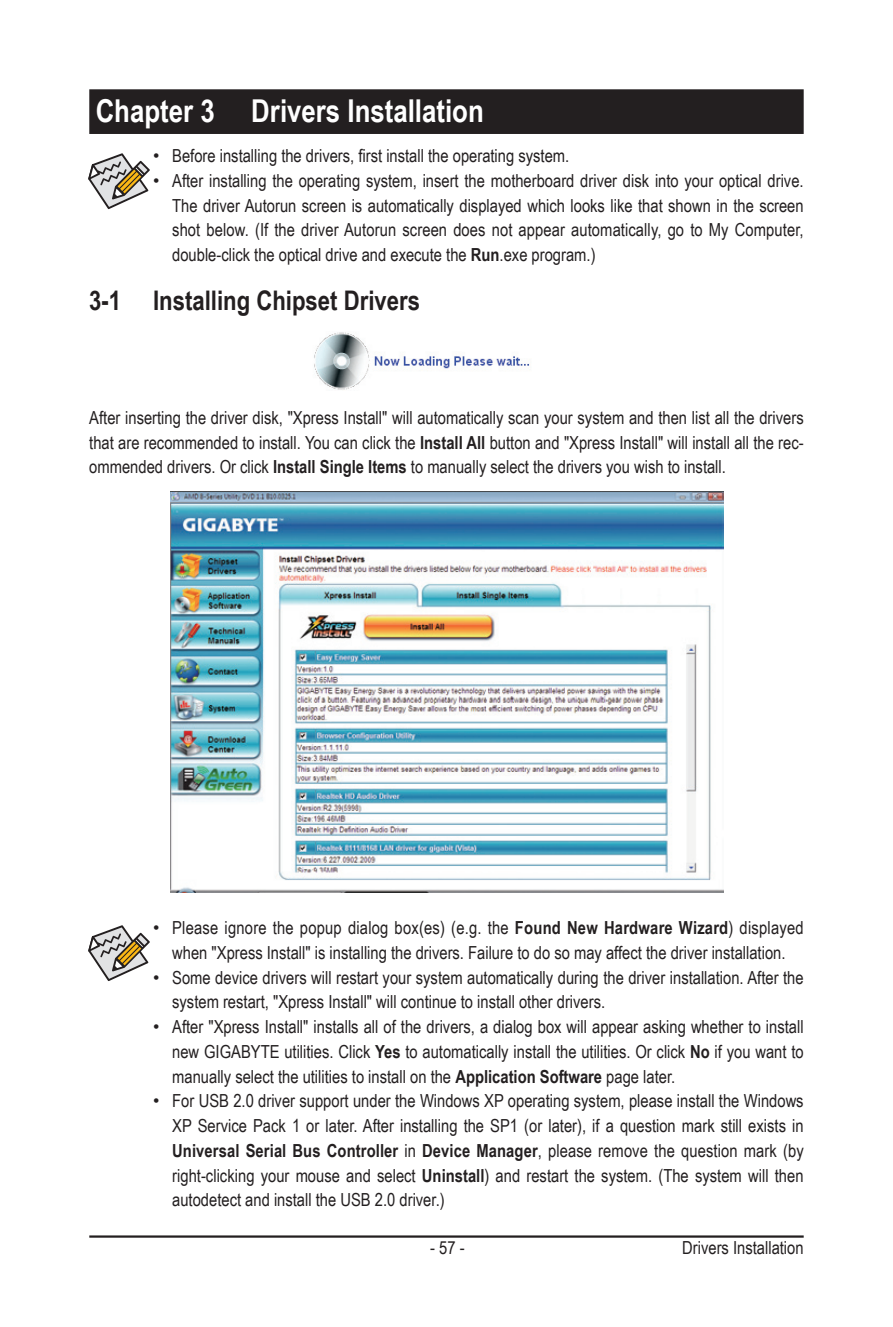
<style>
.page{position:relative;width:893px;height:1327px;background:#fff}
.page>*{position:absolute;margin:0;border:0;box-sizing:border-box;transform-origin:0 0}
.Heading{font:700 31.5px "Arial Narrow";color:#fff}
.Heading_1{font:700 27px "Arial Narrow";color:#231f20}
._08pt-body_tab3{font:18px/24.8px "Arial Narrow";color:#231f20;text-align:justify}
._08pt-body{font:18px/24.8px "Arial Narrow";color:#231f20;text-align:justify}
._08pt-page_no{font:18px "Arial Narrow";color:#231f20}
.s1{font-family:"Arial"}
.s2{font-weight:700}
</style>
<div class="page">
<hr style="left:89px;top:1235px;width:715px;height:2px;background:#231f20">
<svg style="left:88px;top:153px;width:62px;height:56px"></svg>
<div style="left:90px;top:90px;width:712px;height:43px;background:#231f20"></div>
<div style="left:89px;top:89px;width:715px;height:45px;border:2px solid #231f20"></div>
<img style="left:314px;top:332px;width:216px;height:58px">
<img style="left:170px;top:491px;width:553px;height:401px">
<svg style="left:88px;top:925px;width:62px;height:56px"></svg>
<p class="Heading" style="left:96px;top:87px;width:390px">Chapter 3 Drivers Installation</p>
<p class="_08pt-body_tab3" style="left:153px;top:143px;width:418px"><span class="s1">•</span> Before installing the drivers, first install the operating system.</p>
<p class="_08pt-body_tab3" style="left:172px;top:167px;width:633px;text-indent:-19px"><span class="s1">•</span> After installing the operating system, insert the motherboard driver disk into your optical drive.<br>The driver Autorun screen is automatically displayed which looks like that shown in the screen shot below. (If the driver Autorun screen does not appear automatically, go to My Computer, double-click the optical drive and execute the <span class="s2">Run</span>.exe program.)</p>
<p class="Heading_1" style="left:89px;top:280px;width:332px">3-1 Installing Chipset Drivers</p>
<p class="_08pt-body" style="left:89px;top:404px;width:716px">After inserting the driver disk, "Xpress Install" will automatically scan your system and then list all the drivers that are recommended to install. You can click the <span class="s2">Install All</span> button and "Xpress Install" will install all the rec&shy;ommended drivers. Or click <span class="s2">Install Single Items</span> to manually select the drivers you wish to install.</p>
<p class="_08pt-body_tab3" style="left:153px;top:914px;width:652px;text-align:center"><span class="s1">•</span> Please ignore the popup dialog box(es) (e.g. the <span class="s2">Found New Hardware Wizard</span>) displayed when "Xpress Install" is installing the drivers. Failure to do so may affect the driver installation.</p>
<p class="_08pt-body_tab3" style="left:172px;top:964px;width:633px;text-indent:-19px"><span class="s1">•</span> Some device drivers will restart your system automatically during the driver installation. After the system restart, "Xpress Install" will continue to install other drivers.</p>
<p class="_08pt-body_tab3" style="left:172px;top:1013px;width:633px;text-indent:-19px"><span class="s1">•</span> After "Xpress Install" installs all of the drivers, a dialog box will appear asking whether to install new GIGABYTE utilities. Click <span class="s2">Yes</span> to automatically install the utilities. Or click <span class="s2">No</span> if you want to manually select the utilities to install on the <span class="s2">Application Software</span> page later.</p>
<p class="_08pt-body_tab3" style="left:172px;top:1088px;width:633px;text-indent:-19px"><span class="s1">•</span> For USB 2.0 driver support under the Windows XP operating system, please install the Windows XP Service Pack 1 or later. After installing the SP1 (or later), if a question mark still exists in <span class="s2">Universal Serial Bus Controller</span> in <span class="s2">Device Manager</span>, please remove the question mark (by right-clicking your mouse and select <span class="s2">Uninstall</span>) and restart the system. (The system will then autodetect and install the USB 2.0 driver.)</p>
<p class="_08pt-page_no" style="left:430px;top:1234px;width:36px">- 57 -</p>
<p class="_08pt-body" style="left:682px;top:1235px;width:123px">Drivers Installation</p>
</div>
